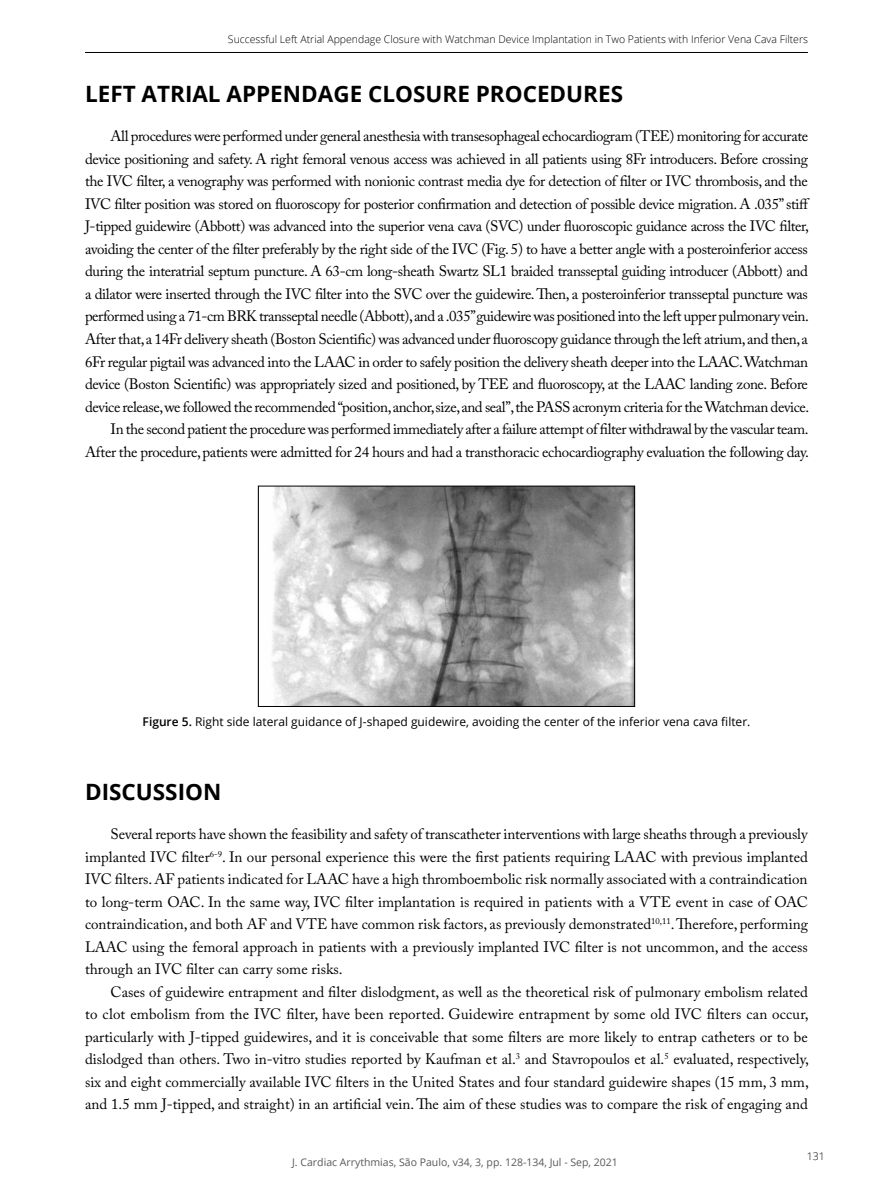
<style>
.page{position:relative;width:893px;height:1191px;background:#fff}
.page>*{position:absolute;margin:0;border:0;box-sizing:border-box;transform-origin:0 0}
.t1{font:700 22.5px "Open Sans";color:#000}
.t2{font:15px/22.5px "Adobe Caslon Pro";letter-spacing:-.025em;color:#000;text-align:justify}
.t3{font:12px "Open Sans";color:#000}
.t4{font:300 10.5px "Open Sans";color:#000}
.t5{font:10.5px "Open Sans";color:#58595b}
.s1{font-weight:600}
</style>
<div class="page">
<hr style="left:85px;top:52px;width:723px;height:1px;background:#000">
<img style="left:272px;top:488px;width:361px;height:217px">
<div style="left:258px;top:486px;width:377px;height:221px;border:1px solid #000"></div>
<p class="t4" style="left:228px;top:32px;width:581px">Successful Left Atrial Appendage Closure with Watchman Device Implantation in Two Patients with Inferior Vena Cava Filters</p>
<h1 class="t1" style="left:85px;top:78px;width:540px">LEFT ATRIAL APPENDAGE CLOSURE PROCEDURES</h1>
<p class="t2" style="left:85px;top:125px;width:726px;text-align:right">All procedures were performed under general anesthesia with transesophageal echocardiogram (TEE) monitoring for accurate device positioning and safety. A right femoral venous access was achieved in all patients using 8Fr introducers. Before crossing the IVC filter, a venography was performed with nonionic contrast media dye for detection of filter or IVC thrombosis, and the IVC filter position was stored on fluoroscopy for posterior confirmation and detection of possible device migration. A .035” stiff J-tipped guidewire (Abbott) was advanced into the superior vena cava (SVC) under fluoroscopic guidance across the IVC filter, avoiding the center of the filter preferably by the right side of the IVC (Fig. 5) to have a better angle with a posteroinferior access during the interatrial septum puncture. A 63-cm long-sheath Swartz SL1 braided transseptal guiding introducer (Abbott) and a dilator were inserted through the IVC filter into the SVC over the guidewire. Then, a posteroinferior transseptal puncture was performed using a 71-cm BRK transseptal needle (Abbott), and a .035”guidewire was positioned into the left upper pulmonary vein.<br>After that, a 14Fr delivery sheath (Boston Scientific) was advanced under fluoroscopy guidance through the left atrium, and then, a 6Fr regular pigtail was advanced into the LAAC in order to safely position the delivery sheath deeper into the LAAC. Watchman device (Boston Scientific) was appropriately sized and positioned, by TEE and fluoroscopy, at the LAAC landing zone. Before device release, we followed the recommended “position, anchor, size, and seal”, the PASS acronym criteria for the Watchman device.<br>In the second patient the procedure was performed immediately after a failure attempt of filter withdrawal by the vascular team.<br>After the procedure, patients were admitted for 24 hours and had a transthoracic echocardiography evaluation the following day.</p>
<p class="t3" style="left:143px;top:713px;width:609px"><span class="s1">Figure 5.</span> Right side lateral guidance of J-shaped guidewire, avoiding the center of the inferior vena cava filter.</p>
<h1 class="t1" style="left:85px;top:776px;width:138px">DISCUSSION</h1>
<p class="t2" style="left:85px;top:822px;width:724px;text-indent:26px">Several reports have shown the feasibility and safety of transcatheter interventions with large sheaths through a previously implanted IVC filter<sup>6-9</sup>. In our personal experience this were the first patients requiring LAAC with previous implanted IVC filters. AF patients indicated for LAAC have a high thromboembolic risk normally associated with a contraindication to long-term OAC. In the same way, IVC filter implantation is required in patients with a VTE event in case of OAC contraindication, and both AF and VTE have common risk factors, as previously demonstrated<sup>10,11</sup>. Therefore, performing LAAC using the femoral approach in patients with a previously implanted IVC filter is not uncommon, and the access through an IVC filter can carry some risks.</p>
<p class="t2" style="left:85px;top:980px;width:725px;text-indent:26px">Cases of guidewire entrapment and filter dislodgment, as well as the theoretical risk of pulmonary embolism related to clot embolism from the IVC filter, have been reported. Guidewire entrapment by some old IVC filters can occur, particularly with J-tipped guidewires, and it is conceivable that some filters are more likely to entrap catheters or to be dislodged than others. Two in-vitro studies reported by Kaufman et al.<sup>3</sup> and Stavropoulos et al.<sup>5</sup> evaluated, respectively, six and eight commercially available IVC filters in the United States and four standard guidewire shapes (15 mm, 3 mm, and 1.5 mm J-tipped, and straight) in an artificial vein. The aim of these studies was to compare the risk of engaging and</p>
<p class="t5" style="left:292px;top:1154px;width:327px">J. Cardiac Arrythmias, São Paulo, v34, 3, pp. 128-134, Jul - Sep, 2021</p>
<p class="t4" style="left:807px;top:1148px;width:19px">131</p>
</div>
